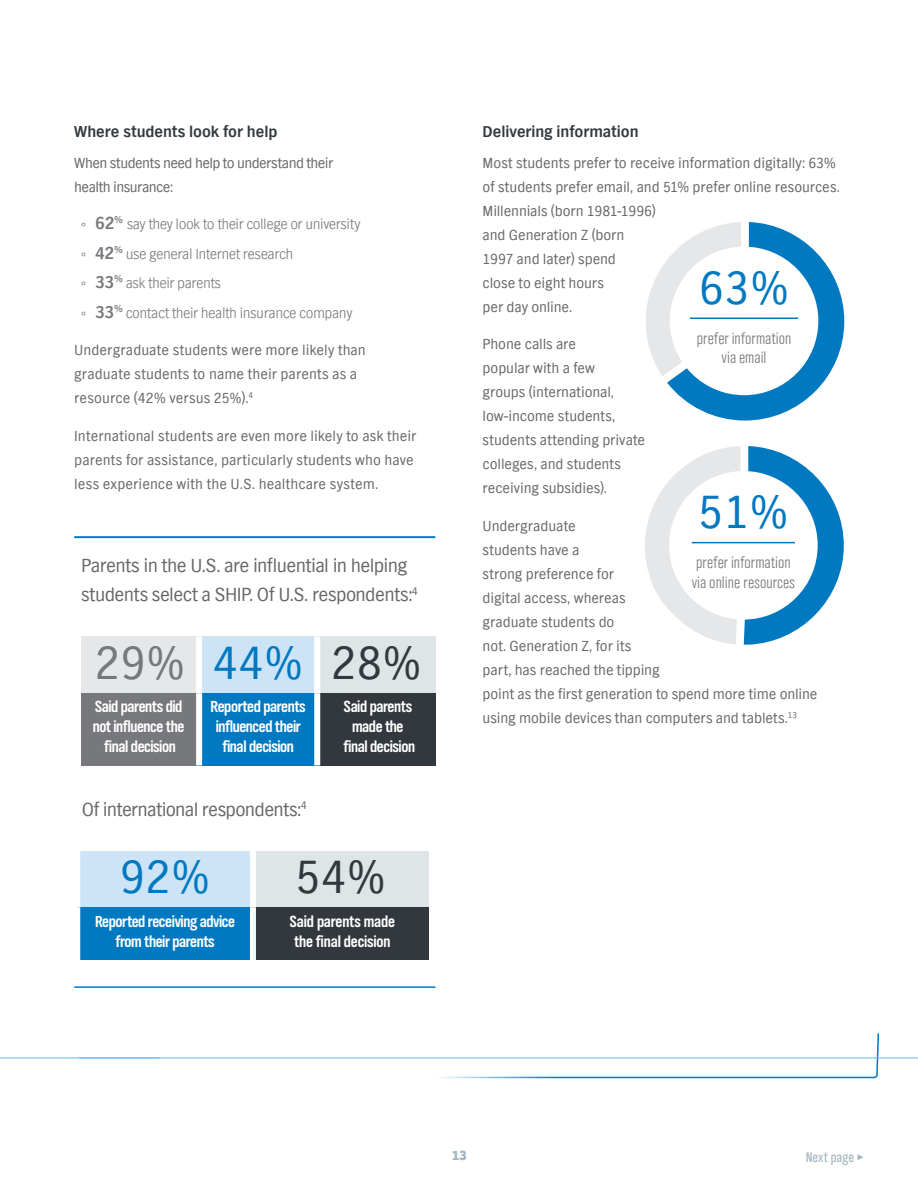
<style>
.page{position:relative;width:918px;height:1188px;background:#fff}
.page>*{position:absolute;margin:0;border:0;box-sizing:border-box;transform-origin:0 0}
.t1{font:48px "TV Nord EF";color:#77787b}
.t2{font:48px "TV Nord EF";color:#0079c1}
.t3{font:48px "TV Nord EF";color:#32383d}
.t4{font:19.65px/29.4px "TV Nord EF";letter-spacing:-.03em;color:#67676b}
.t5{font:16.5px/19.8px "TV Nord EF Bold Con";letter-spacing:-.025em;color:#fff;text-align:center}
.t6{font:16.5px/19.5px "TV Nord EF Light Con";letter-spacing:.005em;color:#77787b}
.t7{font:700 16.5px "TV Nord EF";letter-spacing:-.005em;color:#32383d}
.t8{font:15px/24px "TV Nord EF";color:#67676b}
.t9{font:300 15px/29.4px "TV Nord EF";letter-spacing:-.03em;color:#77787b}
.t10{font:15px/24px "TV Nord EF";letter-spacing:-.035em;color:#67676b}
.t11{font:14.25px "TV Nord EF Regular Con";color:#a3b6be}
.t12{font:800 13.5px "TV Nord EF";color:#a3b6be}
.s1{font-weight:400;font-size:13.5px}
.s2{font-weight:700;font-size:18px}
.s3{color:#0079c1}
.s4{color:#32383d}
</style>
<div class="page">
<hr style="left:74px;top:536px;width:361px;height:2px;background:#0079c1">
<div style="left:81px;top:637px;width:118px;height:56px;background:#e6e7e8"></div>
<div style="left:199px;top:637px;width:118px;height:56px;background:#cde4f6"></div>
<div style="left:317px;top:637px;width:118px;height:56px;background:#dfe4e6"></div>
<div style="left:81px;top:693px;width:118px;height:72px;background:#77787b"></div>
<div style="left:199px;top:693px;width:118px;height:72px;background:#0079c1"></div>
<div style="left:317px;top:693px;width:118px;height:72px;background:#32383d"></div>
<div style="left:314px;top:637px;width:6px;height:56px;background:#fff"></div>
<div style="left:314px;top:693px;width:6px;height:72px;background:#fff"></div>
<div style="left:196px;top:637px;width:6px;height:56px;background:#fff"></div>
<div style="left:196px;top:693px;width:6px;height:72px;background:#fff"></div>
<div style="left:77px;top:851px;width:176px;height:57px;background:#cde4f6"></div>
<div style="left:253px;top:851px;width:176px;height:57px;background:#dfe4e6"></div>
<div style="left:77px;top:908px;width:176px;height:52px;background:#0079c1"></div>
<div style="left:253px;top:908px;width:176px;height:52px;background:#32383d"></div>
<div style="left:250px;top:851px;width:6px;height:57px;background:#fff"></div>
<div style="left:250px;top:908px;width:6px;height:52px;background:#fff"></div>
<div style="left:74px;top:851px;width:6px;height:57px;background:#fff"></div>
<div style="left:74px;top:908px;width:6px;height:52px;background:#fff"></div>
<hr style="left:74px;top:986px;width:361px;height:2px;background:#0079c1">
<svg style="left:646px;top:222px;width:198px;height:199px"></svg>
<svg style="left:434px;top:1033px;width:446px;height:46px"></svg>
<hr style="left:79px;top:1057px;width:839px;height:1px;background:#79bde8">
<svg style="left:0;top:1057px;width:161px;height:2px"></svg>
<svg style="left:645px;top:446px;width:199px;height:199px"></svg>
<div style="left:669px;top:471px;width:149px;height:149px;background:#fff;border-radius:50%"></div>
<hr style="left:692px;top:542px;width:103px;height:1px;background:#0079c1">
<div style="left:670px;top:247px;width:148px;height:148px;background:#fff;border-radius:50%"></div>
<hr style="left:690px;top:317px;width:108px;height:2px;background:#0079c1">
<p class="t7" style="left:74px;top:122px;width:205px">Where students look for help</p>
<p class="t10" style="left:74px;top:151px;width:261px">When students need help to understand their health insurance:</p>
<p class="t9" style="left:82px;top:210px;width:280px"><span class="s1">◦</span> <span class="s2">62</span><sup>%</sup> say they look to their college or university <span class="s1">◦</span> <span class="s2">42</span><sup>%</sup> use general Internet research<br><span class="s1">◦</span> <span class="s2">33</span><sup>%</sup> ask their parents<br><span class="s1">◦</span> <span class="s2">33</span><sup>%</sup> contact their health insurance company</p>
<p class="t8" style="left:74px;top:338px;width:293px">Undergraduate students were more likely than graduate students to name their parents as a resource (42% versus 25%).<sup>4</sup></p>
<p class="t8" style="left:74px;top:424px;width:344px">International students are even more likely to ask their parents for assistance, particularly students who have less experience with the U.S. healthcare system.</p>
<h2 class="t4" style="left:81px;top:551px;width:338px">Parents in the U.S. are influential in helping students select a SHIP. Of U.S. respondents:<sup>4</sup></h2>
<h1 class="t1" style="left:95px;top:636px;width:328px">29% <span class="s3">44%</span> <span class="s4">28%</span></h1>
<p class="t5" style="left:93px;top:697px;width:93px">Said parents did not influence the final decision</p>
<p class="t5" style="left:211px;top:697px;width:97px">Reported parents influenced their final decision</p>
<p class="t5" style="left:343px;top:697px;width:73px">Said parents made the final decision</p>
<h2 class="t4" style="left:82px;top:795px;width:227px">Of international respondents:<sup>4</sup></h2>
<h1 class="t2" style="left:120px;top:851px;width:92px">92%</h1>
<h1 class="t3" style="left:295px;top:851px;width:92px">54%</h1>
<p class="t5" style="left:95px;top:912px;width:142px">Reported receiving advice from their parents</p>
<p class="t5" style="left:290px;top:912px;width:107px;text-align:left">Said parents made the final decision</p>
<p class="t7" style="left:483px;top:122px;width:157px">Delivering information</p>
<p class="t8" style="left:483px;top:151px;width:359px">Most students prefer to receive information digitally: 63% of students prefer email, and 51% prefer online resources.<br>Millennials (born 1981-1996)<br>and Generation Z (born<br>1997 and later) spend<br>close to eight hours<br>per day online.</p>
<p class="t8" style="left:483px;top:333px;width:164px">Phone calls are<br>popular with a few<br>groups (international, low-income students, students attending private colleges, and students receiving subsidies).</p>
<p class="t8" style="left:483px;top:514px;width:336px">Undergraduate<br>students have a<br>strong preference for<br>digital access, whereas<br>graduate students do<br>not. Generation Z, for its<br>part, has reached the tipping<br>point as the first generation to spend more time online using mobile devices than computers and tablets.<sup>13</sup></p>
<h1 class="t2" style="left:699px;top:262px;width:92px">63%</h1>
<p class="t6" style="left:697px;top:329px;width:96px;text-align:center">prefer information via email</p>
<h1 class="t2" style="left:698px;top:486px;width:92px">51%</h1>
<p class="t6" style="left:692px;top:553px;width:105px">prefer information via online resources</p>
<p class="t12" style="left:451px;top:1147px;width:17px">13</p>
<p class="t11" style="left:806px;top:1149px;width:60px">Next page ▸</p>
</div>
